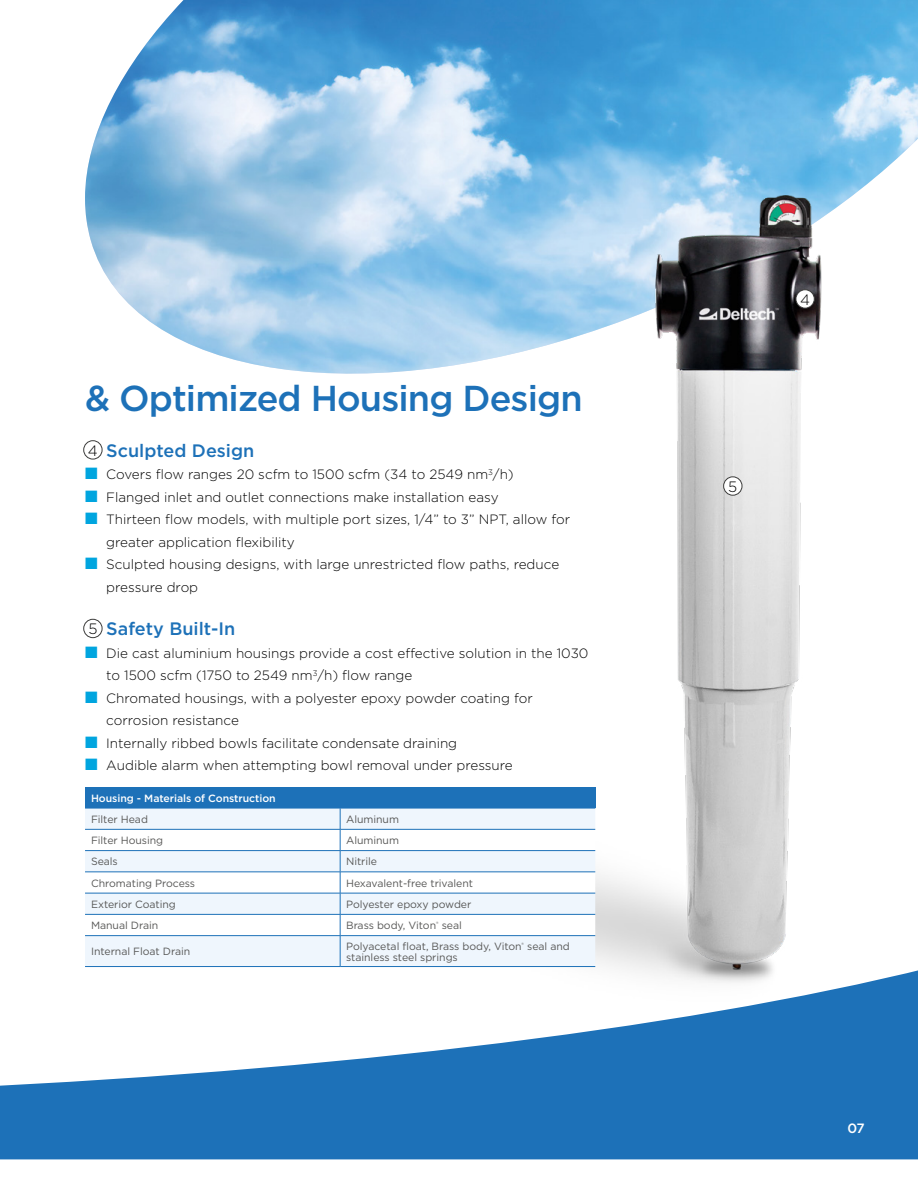
<style>
.page{position:relative;width:918px;height:1188px;background:#fff}
.page>*{position:absolute;margin:0;border:0;box-sizing:border-box;transform-origin:0 0}
.t1{font:500 36px "Gotham";letter-spacing:-.025em;color:#1d71b8}
.t2{font:500 18px "Gotham";color:#1d71b8}
.t3{font:300 15px "Gotham";color:#000}
.t4{font:300 13.5px/22.5px "Gotham";color:#000}
.t5{font:500 13.5px "Gotham";color:#fff}
.t6{font:10.5px/10.5px "Gotham";letter-spacing:-.005em;color:#575756}
.t7{font:500 10.5px "Gotham";letter-spacing:-.005em;color:#fff}
.s1{color:#00a5df}
</style>
<div class="page">
<img style="left:85px;top:0;width:833px;height:374px">
<svg style="left:0;top:970px;width:918px;height:189px;fill:#1d71b8"></svg>
<img style="left:0;top:970px;width:37px;height:25px">
<img style="left:349px;top:149px;width:501px;height:877px">
<div style="left:85px;top:788px;width:510px;height:20px;background:#1d71b8"></div>
<div style="left:85px;top:809px;width:510px;height:157px;background:#eff6fd"></div>
<svg style="left:85px;top:830px;width:510px;height:105px"></svg>
<hr style="left:85px;top:808px;width:255px;height:1px;background:#1d71b8">
<hr style="left:340px;top:808px;width:255px;height:1px;background:#1d71b8">
<hr style="left:85px;top:829px;width:255px;height:1px;background:#1d71b8">
<hr style="left:340px;top:829px;width:255px;height:1px;background:#1d71b8">
<hr style="left:85px;top:850px;width:255px;height:1px;background:#1d71b8">
<hr style="left:340px;top:850px;width:255px;height:1px;background:#1d71b8">
<hr style="left:85px;top:872px;width:255px;height:1px;background:#1d71b8">
<hr style="left:340px;top:872px;width:255px;height:1px;background:#1d71b8">
<hr style="left:85px;top:893px;width:255px;height:1px;background:#1d71b8">
<hr style="left:340px;top:893px;width:255px;height:1px;background:#1d71b8">
<hr style="left:85px;top:914px;width:255px;height:1px;background:#1d71b8">
<hr style="left:340px;top:914px;width:255px;height:1px;background:#1d71b8">
<svg style="left:340px;top:808px;width:1px;height:127px"></svg>
<hr style="left:85px;top:935px;width:255px;height:1px;background:#1d71b8">
<hr style="left:340px;top:935px;width:255px;height:1px;background:#1d71b8">
<hr style="left:340px;top:936px;width:1px;height:30px;background:#1d71b8">
<hr style="left:85px;top:966px;width:255px;height:1px;background:#1d71b8">
<hr style="left:340px;top:966px;width:255px;height:1px;background:#1d71b8">
<div style="left:83px;top:440px;width:19px;height:19px;border:1px solid #3c3c3b;border-radius:50%"></div>
<div style="left:83px;top:619px;width:19px;height:19px;border:1px solid #3c3c3b;border-radius:50%"></div>
<div style="left:796px;top:290px;width:18px;height:18px;background:#fff;border-radius:50%"></div>
<div style="left:796px;top:289px;width:19px;height:20px;border:1px solid #3c3c3b;border-radius:50%"></div>
<div style="left:724px;top:477px;width:18px;height:18px;background:#fff;border-radius:50%"></div>
<div style="left:723px;top:476px;width:19px;height:20px;border:1px solid #3c3c3b;border-radius:50%"></div>
<h1 class="t1" style="left:85px;top:375px;width:499px">&amp; Optimized Housing Design</h1>
<h2 class="t2" style="left:106px;top:438px;width:150px">Sculpted Design</h2>
<p class="t4" style="left:85px;top:463px;width:430px"><span class="s1">■</span> Covers flow ranges 20 scfm to 1500 scfm (34 to 2549 nm<sup>3</sup>/h)</p>
<p class="t4" style="left:85px;top:485px;width:415px"><span class="s1">■</span> Flanged inlet and outlet connections make installation easy</p>
<p class="t4" style="left:106px;top:508px;width:465px;text-indent:-21px"><span class="s1">■</span> Thirteen flow models, with multiple port sizes, 1/4” to 3” NPT, allow for greater application flexibility</p>
<p class="t4" style="left:106px;top:553px;width:454px;text-indent:-21px"><span class="s1">■</span> Sculpted housing designs, with large unrestricted flow paths, reduce pressure drop</p>
<h2 class="t2" style="left:106px;top:617px;width:131px">Safety Built-In</h2>
<p class="t4" style="left:106px;top:641px;width:484px;text-indent:-21px"><span class="s1">■</span> Die cast aluminium housings provide a cost effective solution in the 1030 to 1500 scfm (1750 to 2549 nm<sup>3</sup>/h) flow range</p>
<p class="t4" style="left:106px;top:686px;width:428px;text-indent:-21px"><span class="s1">■</span> Chromated housings, with a polyester epoxy powder coating for corrosion resistance</p>
<p class="t4" style="left:85px;top:731px;width:374px"><span class="s1">■</span> Internally ribbed bowls facilitate condensate draining</p>
<p class="t4" style="left:85px;top:754px;width:429px"><span class="s1">■</span> Audible alarm when attempting bowl removal under pressure</p>
<p class="t3" style="left:88px;top:441px;width:11px">4</p>
<p class="t3" style="left:88px;top:620px;width:11px">5</p>
<p class="t7" style="left:91px;top:791px;width:186px">Housing - Materials of Construction</p>
<p class="t6" style="left:91px;top:814px;width:58px">Filter Head</p>
<p class="t6" style="left:346px;top:814px;width:54px">Aluminum</p>
<p class="t6" style="left:91px;top:835px;width:74px">Filter Housing</p>
<p class="t6" style="left:346px;top:835px;width:54px">Aluminum</p>
<p class="t6" style="left:91px;top:856px;width:28px">Seals</p>
<p class="t6" style="left:346px;top:856px;width:33px">Nitrile</p>
<p class="t6" style="left:91px;top:878px;width:106px">Chromating Process</p>
<p class="t6" style="left:346px;top:878px;width:128px">Hexavalent-free trivalent</p>
<p class="t6" style="left:91px;top:899px;width:86px">Exterior Coating</p>
<p class="t6" style="left:346px;top:899px;width:127px">Polyester epoxy powder</p>
<p class="t6" style="left:91px;top:920px;width:69px">Manual Drain</p>
<p class="t6" style="left:346px;top:920px;width:117px">Brass body, Viton<sup>®</sup> seal</p>
<p class="t6" style="left:91px;top:946px;width:101px">Internal Float Drain</p>
<p class="t6" style="left:346px;top:941px;width:225px">Polyacetal float, Brass body, Viton<sup>®</sup> seal and stainless steel springs</p>
<p class="t3" style="left:800px;top:290px;width:11px">4</p>
<p class="t3" style="left:728px;top:477px;width:11px">5</p>
<p class="t5" style="left:847px;top:1120px;width:19px">07</p>
</div>
